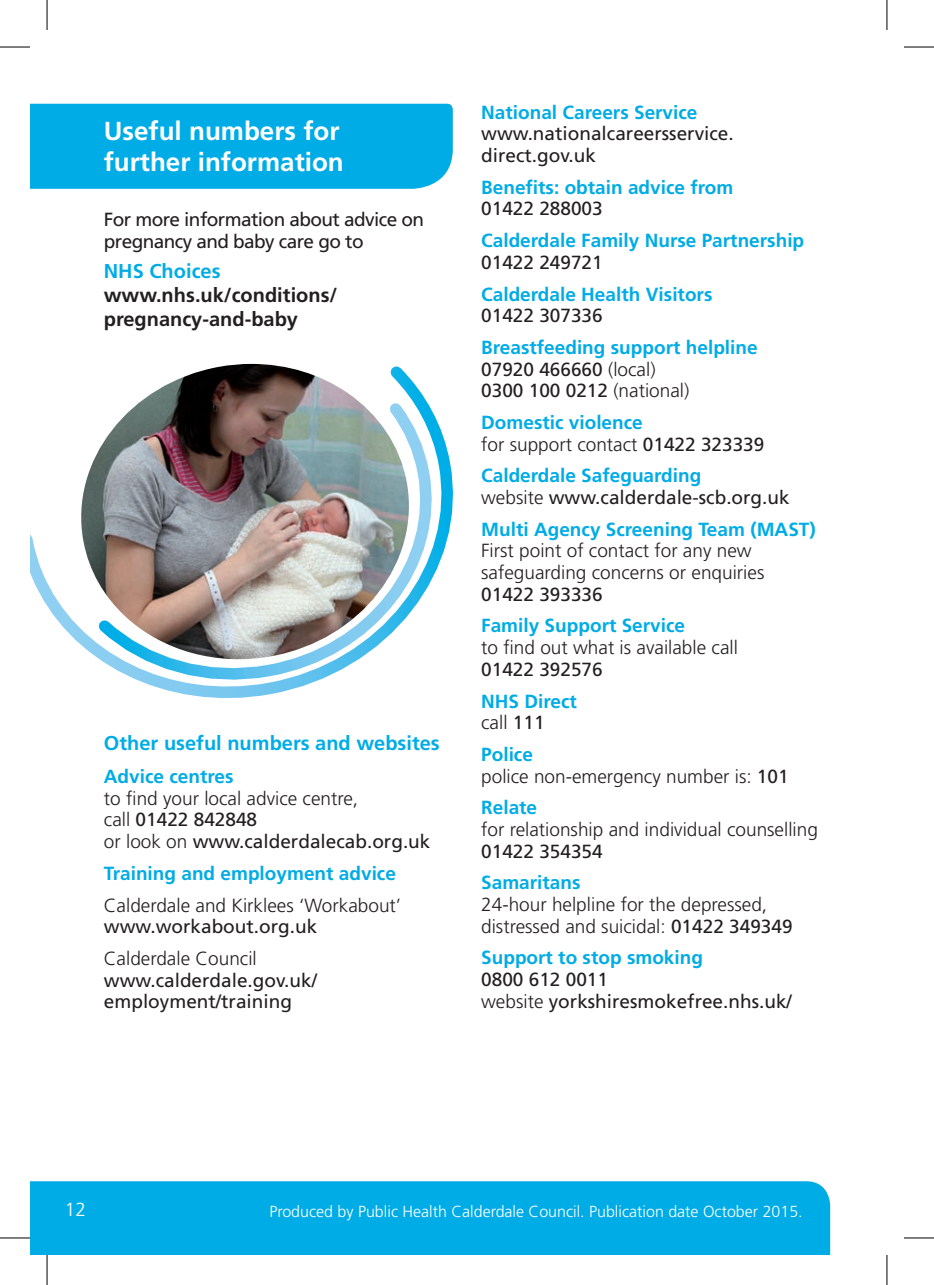
<style>
.page{position:relative;width:934px;height:1285px;background:#fff}
.page>*{position:absolute;margin:0;border:0;box-sizing:border-box;transform-origin:0 0}
.Heading_1{font:700 26px/31.2px "Frutiger";color:#fff}
.Heading_2{font:700 20px/24px "Frutiger";color:#231f20}
.Heading_2-2{font:700 20px "Frutiger";color:#00ace6}
.Bullet_Text{font:300 19px/21.6px "Frutiger";color:#231f20}
.Bullet_Text-2{font:19px/21.6px "Frutiger";color:#231f20}
.Bullet_Text-3{font:700 19px/21.6px "Frutiger";color:#00ace6}
.Sub_Heading{font:19px/21.6px "Frutiger";letter-spacing:-.03em;color:#231f20}
.Bullet_Text-4{font:300 19px "Frutiger";color:#fff}
.Bullet_Text-5{font:300 16px "Frutiger";color:#fff}
.s1{color:#00ace6}
.s2{font-weight:700;color:#00ace6}
.s3{font-weight:400}
.s4{font-weight:300}
.s5{font-weight:400;color:#231f20}
.s6{font-weight:300;color:#231f20}
</style>
<div class="page">
<div style="left:30px;top:104px;width:422px;height:85px;background:#00ace6"></div>
<div style="left:30px;top:1181px;width:799px;height:74px;background:#00ace6"></div>
<svg style="left:30px;top:363px;width:423px;height:335px"></svg>
<svg style="left:88px;top:393px;width:351px;height:289px"></svg>
<img style="left:69px;top:364px;width:352px;height:302px">
<hr style="left:0;top:47px;width:30px;height:1px;background:#000">
<hr style="left:903px;top:47px;width:30px;height:1px;background:#000">
<hr style="left:0;top:1237px;width:30px;height:1px;background:#000">
<hr style="left:903px;top:1237px;width:30px;height:1px;background:#000">
<hr style="left:47px;top:0;width:1px;height:30px;background:#000">
<hr style="left:47px;top:1255px;width:1px;height:30px;background:#000">
<hr style="left:886px;top:0;width:1px;height:30px;background:#000">
<hr style="left:886px;top:1255px;width:1px;height:30px;background:#000">
<p class="Heading_1" style="left:104px;top:115px;width:241px">Useful numbers for further information</p>
<p class="Sub_Heading" style="left:104px;top:209px;width:321px">For more information about advice on pregnancy and baby care go to</p>
<p class="Heading_2" style="left:104px;top:258px;width:235px"><span class="s1">NHS Choices </span>www.nhs.uk/conditions/ pregnancy-and-baby</p>
<p class="Heading_2-2" style="left:104px;top:731px;width:337px">Other useful numbers and websites</p>
<p class="Bullet_Text" style="left:104px;top:766px;width:328px"><span class="s2">Advice centres<br></span>to find your local advice centre,<br>call <span class="s3">01422 842848<br></span>or look on <span class="s3">www.calderdalecab.org.uk</span></p>
<p class="Bullet_Text-3" style="left:104px;top:862px;width:293px">Training and employment advice</p>
<p class="Bullet_Text" style="left:104px;top:894px;width:299px">Calderdale and Kirklees ‘Workabout’ <span class="s3">www.workabout.org.uk</span></p>
<p class="Bullet_Text-2" style="left:104px;top:947px;width:214px"><span class="s4">Calderdale Council </span>www.calderdale.gov.uk/ employment/training</p>
<p class="Bullet_Text-2" style="left:481px;top:101px;width:254px"><span class="s2">National Careers Service </span>www.nationalcareersservice. direct.gov.uk</p>
<p class="Bullet_Text-3" style="left:481px;top:176px;width:253px">Benefits: obtain advice from<br><span class="s5">01422 288003</span></p>
<p class="Bullet_Text-3" style="left:481px;top:229px;width:324px">Calderdale Family Nurse Partnership<br><span class="s5">01422 249721</span></p>
<p class="Bullet_Text-3" style="left:481px;top:283px;width:233px">Calderdale Health Visitors<br><span class="s5">01422 307336</span></p>
<p class="Bullet_Text-3" style="left:481px;top:336px;width:278px">Breastfeeding support helpline<br><span class="s5">07920 466660</span> <span class="s6">(local)<br></span><span class="s5">0300 100 0212</span> <span class="s6">(national)</span></p>
<p class="Bullet_Text" style="left:481px;top:411px;width:285px"><span class="s2">Domestic violence<br></span>for support contact <span class="s3">01422 323339</span></p>
<p class="Bullet_Text-2" style="left:481px;top:465px;width:310px"><span class="s2">Calderdale Safeguarding<br></span><span class="s4">website</span> www.calderdale-scb.org.uk</p>
<p class="Bullet_Text" style="left:481px;top:518px;width:336px"><span class="s2">Multi Agency Screening Team (MAST)<br></span>First point of contact for any new safeguarding concerns or enquiries<br><span class="s3">01422 393336</span></p>
<p class="Bullet_Text" style="left:481px;top:615px;width:258px"><span class="s2">Family Support Service<br></span>to find out what is available call<br><span class="s3">01422 392576</span></p>
<p class="Bullet_Text-3" style="left:481px;top:690px;width:97px">NHS Direct <span class="s6">call</span> <span class="s5">111</span></p>
<p class="Bullet_Text" style="left:481px;top:743px;width:309px"><span class="s2">Police<br></span>police non-emergency number is: <span class="s3">101</span></p>
<p class="Bullet_Text" style="left:481px;top:797px;width:338px"><span class="s2">Relate<br></span>for relationship and individual counselling<br><span class="s3">01422 354354</span></p>
<p class="Bullet_Text" style="left:481px;top:872px;width:313px"><span class="s2">Samaritans<br></span>24-hour helpline for the depressed, distressed and suicidal: <span class="s3">01422 349349</span></p>
<p class="Bullet_Text-2" style="left:481px;top:947px;width:312px"><span class="s2">Support to stop smoking<br></span>0800 612 0011<br><span class="s4">website</span> yorkshiresmokefree.nhs.uk/</p>
<p class="Bullet_Text-4" style="left:65px;top:1198px;width:23px">12</p>
<p class="Bullet_Text-5" style="left:269px;top:1202px;width:534px">Produced by Public Health Calderdale Council. Publication date October 2015.</p>
</div>
